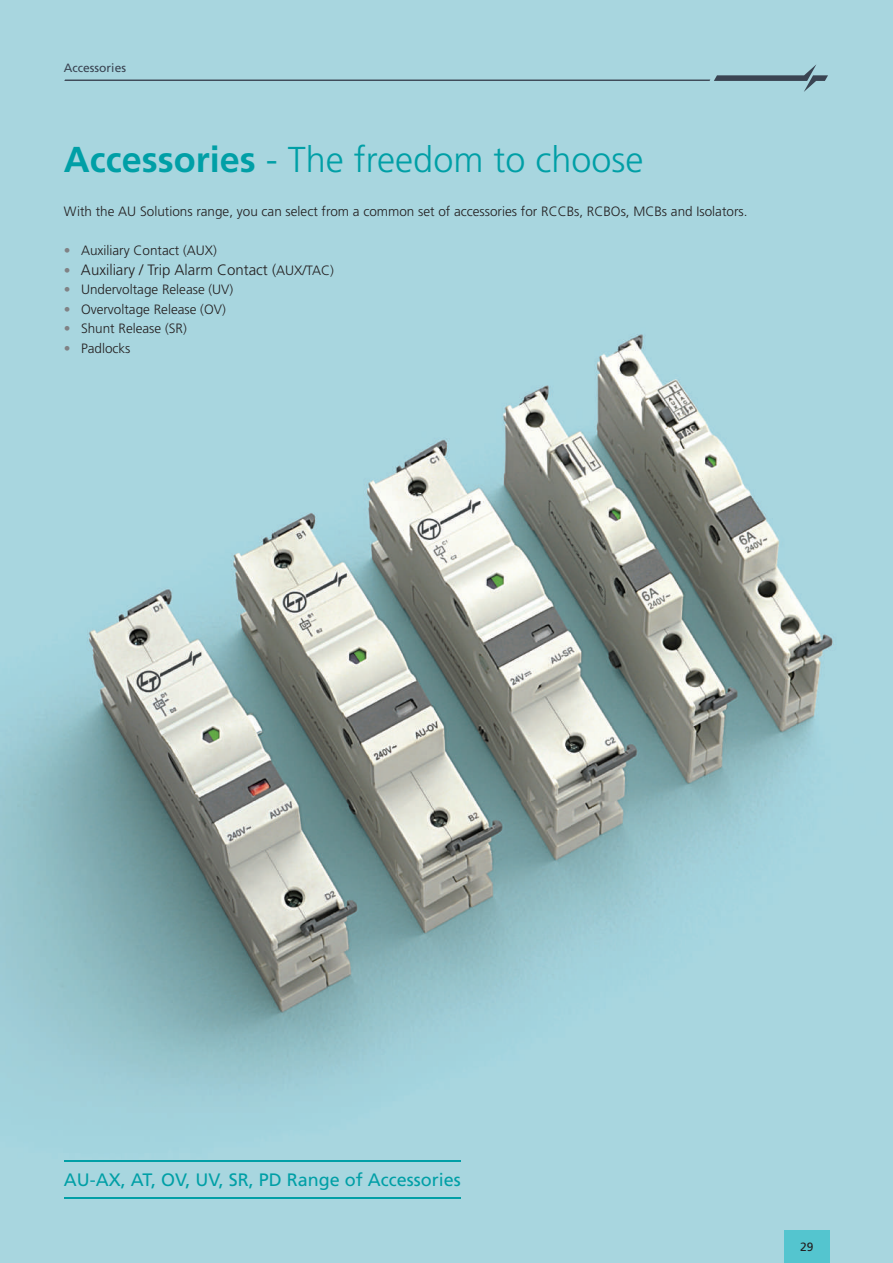
<style>
.page{position:relative;width:893px;height:1263px;background:#fff}
.page>*{position:absolute;margin:0;border:0;box-sizing:border-box;transform-origin:0 0}
.t1{font:300 36px "Frutiger LT Pro";color:#009fa6}
.t2{font:18px "Frutiger LT Pro";color:#009fa6}
.t3{font:300 15px "Frutiger LT Pro";color:#231f20}
.t4{font:300 13.5px "Frutiger LT Pro";color:#231f20}
.t5{font:12px "Frutiger LT Pro";color:#3a4452}
.t6{font:12px "Frutiger LT Pro";color:#231f20}
.s1{font-weight:700}
.s2{color:#808285}
.s3{font-size:13.5px;color:#808285}
.s4{font-size:13.5px}
</style>
<div class="page">
<img style="left:0;top:0;width:893px;height:1263px">
<div style="left:784px;top:1231px;width:45px;height:32px;background:#54c5cf"></div>
<hr style="left:64px;top:1160px;width:397px;height:2px;background:#009fa6">
<hr style="left:64px;top:1196px;width:397px;height:2px;background:#009fa6">
<svg style="left:64px;top:64px;width:764px;height:28px"></svg>
<p class="t5" style="left:64px;top:61px;width:64px">Accessories</p>
<p class="t1" style="left:64px;top:138px;width:581px"><span class="s1">Accessories</span> - The freedom to choose</p>
<p class="t4" style="left:64px;top:203px;width:685px">With the AU Solutions range, you can select from a common set of accessories for RCCBs, RCBOs, MCBs and Isolators.</p>
<p class="t4" style="left:64px;top:243px;width:154px"><span class="s2">•</span> Auxiliary Contact (AUX)</p>
<p class="t3" style="left:64px;top:261px;width:271px"><span class="s3">•</span> Auxiliary / Trip Alarm Contact (<span class="s4">AUX/TAC)</span></p>
<p class="t4" style="left:64px;top:281px;width:171px"><span class="s2">•</span> Undervoltage Release (UV)</p>
<p class="t4" style="left:64px;top:301px;width:163px"><span class="s2">•</span> Overvoltage Release (OV)</p>
<p class="t4" style="left:64px;top:320px;width:124px"><span class="s2">•</span> Shunt Release (SR)</p>
<p class="t4" style="left:64px;top:340px;width:68px"><span class="s2">•</span> Padlocks</p>
<p class="t2" style="left:64px;top:1169px;width:398px">AU-AX, AT, OV, UV, SR, PD Range of Accessories</p>
<p class="t6" style="left:800px;top:1240px;width:15px">29</p>
</div>
